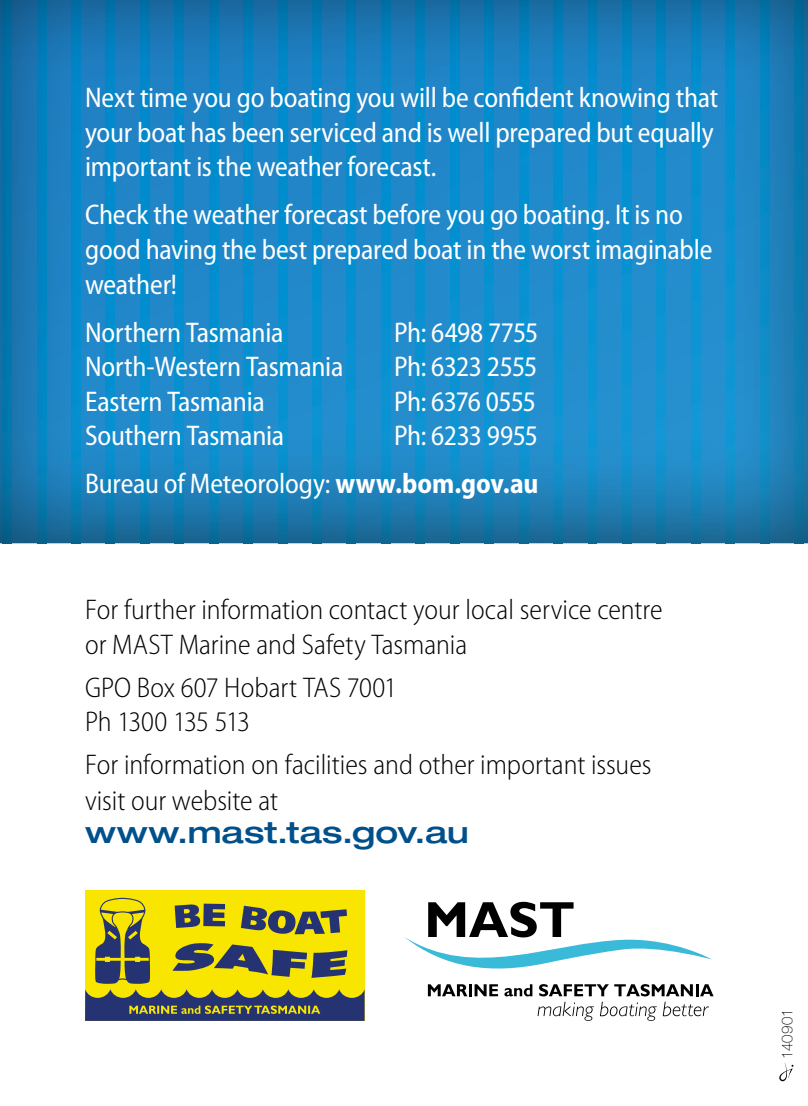
<style>
.page{position:relative;width:808px;height:1106px;background:#fff}
.page>*{position:absolute;margin:0;border:0;box-sizing:border-box;transform-origin:0 0}
.t1{font:500 expanded 30px "Helvetica Neue LT Std";letter-spacing:.005em;color:#00508c;scale:1.05 1}
.t2{font:semi-condensed 28.5px/34.5px "Myriad Pro";letter-spacing:-.01em;color:#fff}
.t3{font:300 semi-condensed 28.5px/34.5px "Myriad Pro";color:#000}
.t4{font:semi-condensed 28.5px "Myriad Pro";letter-spacing:-.035em;color:#fff}
.t5{font:100 15px "Helvetica Neue LT Std";letter-spacing:.02em;color:#000}
.s1{font-weight:700}
</style>
<div class="page">
<div style="left:85px;top:890px;width:280px;height:130px;background:#f9e600"></div>
<svg style="left:85px;top:989px;width:280px;height:31px"></svg>
<svg style="left:175px;top:903px;width:50px;height:25px"></svg>
<svg style="left:241px;top:905px;width:106px;height:29px"></svg>
<svg style="left:172px;top:943px;width:175px;height:34px"></svg>
<svg style="left:95px;top:897px;width:55px;height:86px"></svg>
<svg style="left:404px;top:901px;width:309px;height:119px"></svg>
<div style="left:0;top:0;width:808px;height:548px;background:#000;opacity:.55"></div>
<svg style="left:779px;top:1063px;width:14px;height:18px"></svg>
<p class="t2" style="left:85px;top:80px;width:635px">Next time you go boating you will be confident knowing that your boat has been serviced and is well prepared but equally important is the weather forecast.</p>
<p class="t2" style="left:85px;top:197px;width:629px">Check the weather forecast before you go boating. It is no good having the best prepared boat in the worst imaginable weather!</p>
<p class="t2" style="left:85px;top:314px;width:200px">Northern Tasmania</p>
<p class="t2" style="left:394px;top:314px;width:146px">Ph: 6498 7755</p>
<p class="t2" style="left:85px;top:349px;width:260px">North-Western Tasmania</p>
<p class="t2" style="left:394px;top:349px;width:145px">Ph: 6323 2555</p>
<p class="t2" style="left:85px;top:383px;width:181px">Eastern Tasmania</p>
<p class="t4" style="left:394px;top:384px;width:143px">Ph: 6376 0555</p>
<p class="t2" style="left:85px;top:418px;width:201px">Southern Tasmania</p>
<p class="t2" style="left:85px;top:411px;width:455px;line-height:48px;text-align:right">Ph: 6233 9955<br>Bureau of Meteorology: <span class="s1">www.bom.gov.au</span></p>
<p class="t3" style="left:85px;top:592px;width:579px">For further information contact your local service centre or MAST Marine and Safety Tasmania</p>
<p class="t3" style="left:85px;top:669px;width:313px">GPO Box 607 Hobart TAS 7001<br>Ph 1300 135 513</p>
<p class="t3" style="left:85px;top:746px;width:568px;line-height:36px">For information on facilities and other important issues visit our website at</p>
<p class="t1" style="left:85px;top:813px;width:367px">www.mast.tas.gov.au</p>
<p class="t5" style="left:778px;top:1058px;width:51px;rotate:-90deg">140901</p>
</div>
